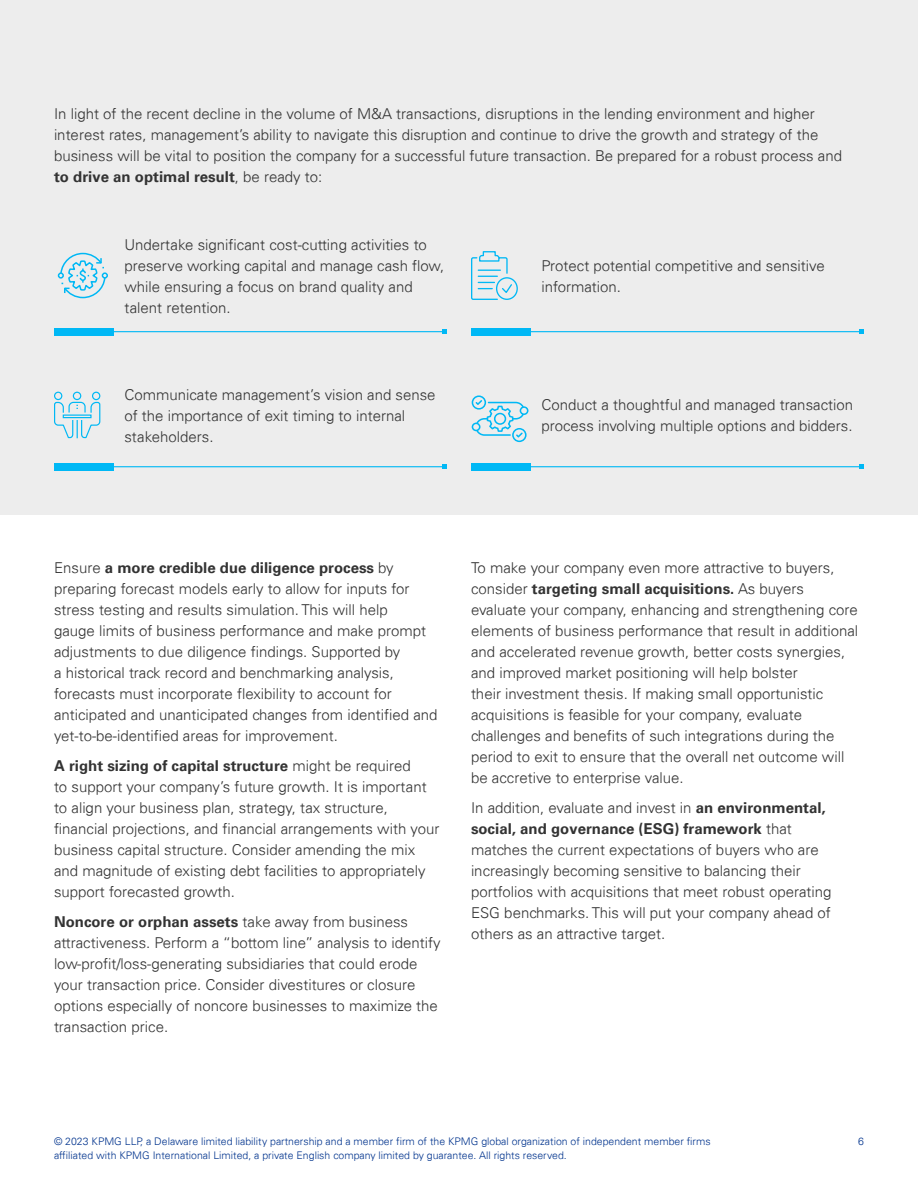
<style>
.page{position:relative;width:918px;height:1188px;background:#fff}
.page>*{position:absolute;margin:0;border:0;box-sizing:border-box;transform-origin:0 0}
.t1{font:300 15px/21px "Univers 45";color:#333}
.t2{font:700 15px "Univers";color:#333}
.t3{font:300 10.5px "Univers 45";color:#00338d}
.s1{font-family:"Univers 45";font-weight:300}
.s2{font-family:"Univers";font-weight:700}
</style>
<div class="page">
<div style="left:0;top:0;width:918px;height:514px;background:#ededed"></div>
<hr style="left:100px;top:331px;width:345px;height:1px;background:#00b8f5">
<svg style="left:442px;top:329px;width:5px;height:5px"></svg>
<div style="left:54px;top:328px;width:60px;height:7px;background:#00b8f5"></div>
<svg style="left:57px;top:252px;width:51px;height:47px"></svg>
<svg style="left:471px;top:251px;width:47px;height:49px"></svg>
<svg style="left:54px;top:391px;width:47px;height:48px"></svg>
<hr style="left:517px;top:331px;width:345px;height:1px;background:#00b8f5">
<svg style="left:860px;top:329px;width:4px;height:5px"></svg>
<div style="left:471px;top:328px;width:60px;height:7px;background:#00b8f5"></div>
<hr style="left:100px;top:466px;width:345px;height:1px;background:#00b8f5">
<svg style="left:442px;top:464px;width:5px;height:5px"></svg>
<div style="left:54px;top:463px;width:60px;height:7px;background:#00b8f5"></div>
<hr style="left:517px;top:466px;width:345px;height:1px;background:#00b8f5">
<svg style="left:860px;top:464px;width:4px;height:5px"></svg>
<div style="left:471px;top:463px;width:60px;height:7px;background:#00b8f5"></div>
<svg style="left:472px;top:395px;width:57px;height:47px"></svg>
<p class="t1" style="left:54px;top:103px;width:790px">In light of the recent decline in the volume of M&amp;A transactions, disruptions in the lending environment and higher interest rates, management’s ability to navigate this disruption and continue to drive the growth and strategy of the business will be vital to position the company for a successful future transaction. Be prepared for a robust process and</p>
<p class="t2" style="left:54px;top:168px;width:270px">to drive an optimal result<span class="s1">, be ready to:</span></p>
<p class="t1" style="left:124px;top:234px;width:321px">Undertake significant cost-cutting activities to preserve working capital and manage cash flow, while ensuring a focus on brand quality and talent retention.</p>
<p class="t1" style="left:124px;top:384px;width:313px">Communicate management’s vision and sense of the importance of exit timing to internal stakeholders.</p>
<p class="t1" style="left:541px;top:255px;width:285px">Protect potential competitive and sensitive information.</p>
<p class="t1" style="left:541px;top:394px;width:313px">Conduct a thoughtful and managed transaction process involving multiple options and bidders.</p>
<p class="t2" style="left:54px;top:559px;width:341px"><span class="s1">Ensure</span> a more credible due diligence process <span class="s1">by</span></p>
<p class="t1" style="left:54px;top:579px;width:385px">preparing forecast models early to allow for inputs for stress testing and results simulation. This will help<br>gauge limits of business performance and make prompt adjustments to due diligence findings. Supported by<br>a historical track record and benchmarking analysis, forecasts must incorporate flexibility to account for anticipated and unanticipated changes from identified and yet-to-be-identified areas for improvement.</p>
<p class="t2" style="left:54px;top:757px;width:358px">A right sizing of capital structure <span class="s1">might be required</span></p>
<p class="t1" style="left:54px;top:776px;width:387px">to support your company’s future growth. It is important to align your business plan, strategy, tax structure, financial projections, and financial arrangements with your business capital structure. Consider amending the mix and magnitude of existing debt facilities to appropriately support forecasted growth.</p>
<p class="t2" style="left:54px;top:913px;width:356px">Noncore or orphan assets <span class="s1">take away from business</span></p>
<p class="t1" style="left:54px;top:932px;width:388px">attractiveness. Perform a “bottom line” analysis to identify low-profit/loss-generating subsidiaries that could erode your transaction price. Consider divestitures or closure options especially of noncore businesses to maximize the transaction price.</p>
<p class="t1" style="left:471px;top:558px;width:365px">To make your company even more attractive to buyers,</p>
<p class="t2" style="left:471px;top:580px;width:335px"><span class="s1">consider</span> targeting small acquisitions. <span class="s1">As buyers</span></p>
<p class="t1" style="left:471px;top:600px;width:389px">evaluate your company, enhancing and strengthening core elements of business performance that result in additional and accelerated revenue growth, better costs synergies, and improved market positioning will help bolster<br>their investment thesis. If making small opportunistic acquisitions is feasible for your company, evaluate challenges and benefits of such integrations during the period to exit to ensure that the overall net outcome will be accretive to enterprise value.</p>
<p class="t1" style="left:471px;top:797px;width:356px">In addition, evaluate and invest in <span class="s2">an environmental,</span></p>
<p class="t2" style="left:471px;top:820px;width:322px">social, and governance (ESG) framework <span class="s1">that</span></p>
<p class="t1" style="left:471px;top:839px;width:362px">matches the current expectations of buyers who are increasingly becoming sensitive to balancing their portfolios with acquisitions that meet robust operating ESG benchmarks. This will put your company ahead of others as an attractive target.</p>
<p class="t3" style="left:54px;top:1135px;width:658px">© 2023 KPMG LLP, a Delaware limited liability partnership and a member firm of the KPMG global organization of independent member firms</p>
<p class="t3" style="left:858px;top:1135px;width:7px">6</p>
<p class="t3" style="left:54px;top:1149px;width:514px">affiliated with KPMG International Limited, a private English company limited by guarantee. All rights reserved.</p>
</div>
